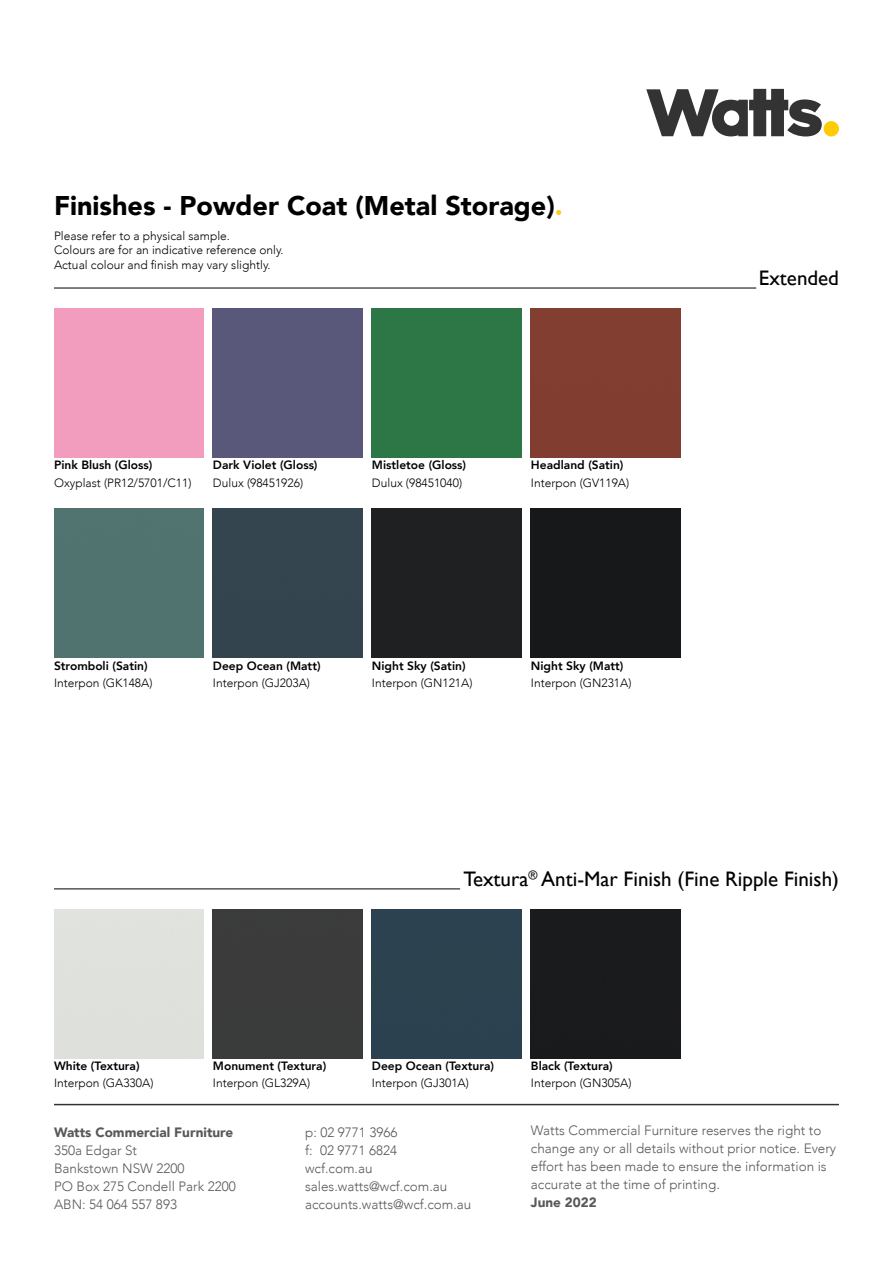
<style>
.page{position:relative;width:893px;height:1263px;background:#fff}
.page>*{position:absolute;margin:0;border:0;box-sizing:border-box;transform-origin:0 0}
.t1{font:900 27px "Avenir";color:#000}
.t2{font:21px "Gill Sans";color:#000}
.t3{font:300 13.5px/18px "Avenir";color:#58595b}
.t4{font:900 13.5px "Avenir";color:#58595b}
.t5{font:300 12px/14.4px "Avenir";color:#000}
.t6{font:800 12px "Avenir";color:#000}
.s1{color:#ffc917}
</style>
<div class="page">
<hr style="left:54px;top:1104px;width:785px;height:1px;background:#333334">
<hr style="left:54px;top:288px;width:702px;height:1px;background:#000">
<hr style="left:54px;top:889px;width:406px;height:1px;background:#000">
<div style="left:824px;top:121px;width:15px;height:15px;background:#ffcb05;border-radius:50%"></div>
<svg style="left:646px;top:89px;width:176px;height:47px"></svg>
<div style="left:531px;top:509px;width:149px;height:149px;background:#171819"></div>
<div style="left:372px;top:509px;width:149px;height:149px;background:#1e2022"></div>
<div style="left:54px;top:509px;width:149px;height:149px;background:#517370"></div>
<div style="left:531px;top:308px;width:149px;height:149px;background:#813e30"></div>
<div style="left:213px;top:509px;width:149px;height:149px;background:#344550"></div>
<div style="left:213px;top:308px;width:149px;height:149px;background:#59587b"></div>
<div style="left:372px;top:308px;width:149px;height:149px;background:#2d7746"></div>
<div style="left:372px;top:909px;width:149px;height:149px;background:#2c424f"></div>
<div style="left:213px;top:909px;width:149px;height:149px;background:#3b3b3b"></div>
<div style="left:531px;top:909px;width:149px;height:149px;background:#1a1b1c"></div>
<h1 class="t1" style="left:54px;top:182px;width:510px">Finishes - Powder Coat (Metal Storage)<span class="s1">.</span></h1>
<p class="t5" style="left:54px;top:228px;width:231px">Please refer to a physical sample.<br>Colours are for an indicative reference only.<br>Actual colour and finish may vary slightly.</p>
<p class="t6" style="left:54px;top:456px;width:100px">Pink Blush (Gloss)</p>
<p class="t6" style="left:213px;top:456px;width:106px">Dark Violet (Gloss)</p>
<p class="t6" style="left:372px;top:456px;width:96px">Mistletoe (Gloss)</p>
<p class="t6" style="left:531px;top:456px;width:94px">Headland (Satin)</p>
<p class="t5" style="left:213px;top:475px;width:92px">Dulux (98451926)</p>
<p class="t5" style="left:54px;top:475px;width:139px">Oxyplast (PR12/5701/C11)</p>
<p class="t5" style="left:372px;top:475px;width:92px">Dulux (98451040)</p>
<p class="t5" style="left:531px;top:475px;width:100px">Interpon (GV119A)</p>
<p class="t6" style="left:54px;top:656px;width:95px">Stromboli (Satin)</p>
<p class="t6" style="left:372px;top:656px;width:95px">Night Sky (Satin)</p>
<p class="t6" style="left:531px;top:656px;width:94px">Night Sky (Matt)</p>
<p class="t6" style="left:213px;top:656px;width:109px">Deep Ocean (Matt)</p>
<p class="t5" style="left:54px;top:675px;width:100px">Interpon (GK148A)</p>
<p class="t5" style="left:213px;top:675px;width:99px">Interpon (GJ203A)</p>
<p class="t5" style="left:372px;top:675px;width:102px">Interpon (GN121A)</p>
<p class="t5" style="left:531px;top:675px;width:102px">Interpon (GN231A)</p>
<h2 class="t2" style="left:759px;top:266px;width:82px">Extended</h2>
<h2 class="t2" style="left:464px;top:867px;width:377px">Textura<sup>®</sup> Anti-Mar Finish (Fine Ripple Finish)</h2>
<p class="t6" style="left:54px;top:1057px;width:87px">White (Textura)</p>
<p class="t6" style="left:213px;top:1057px;width:115px">Monument (Textura)</p>
<p class="t6" style="left:372px;top:1057px;width:124px">Deep Ocean (Textura)</p>
<p class="t6" style="left:531px;top:1057px;width:83px">Black (Textura)</p>
<p class="t5" style="left:54px;top:1076px;width:101px">Interpon (GA330A)</p>
<p class="t5" style="left:213px;top:1076px;width:99px">Interpon (GL329A)</p>
<p class="t5" style="left:372px;top:1076px;width:99px">Interpon (GJ301A)</p>
<p class="t5" style="left:531px;top:1076px;width:102px">Interpon (GN305A)</p>
<p class="t4" style="left:54px;top:1121px;width:181px">Watts Commercial Furniture</p>
<p class="t3" style="left:54px;top:1141px;width:183px">350a Edgar St<br>Bankstown NSW 2200<br>PO Box 275 Condell Park 2200<br>ABN: 54 064 557 893</p>
<p class="t3" style="left:305px;top:1123px;width:168px">p: 02 9771 3966<br>f: 02 9771 6824<br>wcf.com.au sales.watts@wcf.com.au accounts.watts@wcf.com.au</p>
<p class="t3" style="left:531px;top:1121px;width:307px">Watts Commercial Furniture reserves the right to change any or all details without prior notice. Every effort has been made to ensure the information is accurate at the time of printing.</p>
<p class="t4" style="left:531px;top:1191px;width:67px">June 2022</p>
</div>
